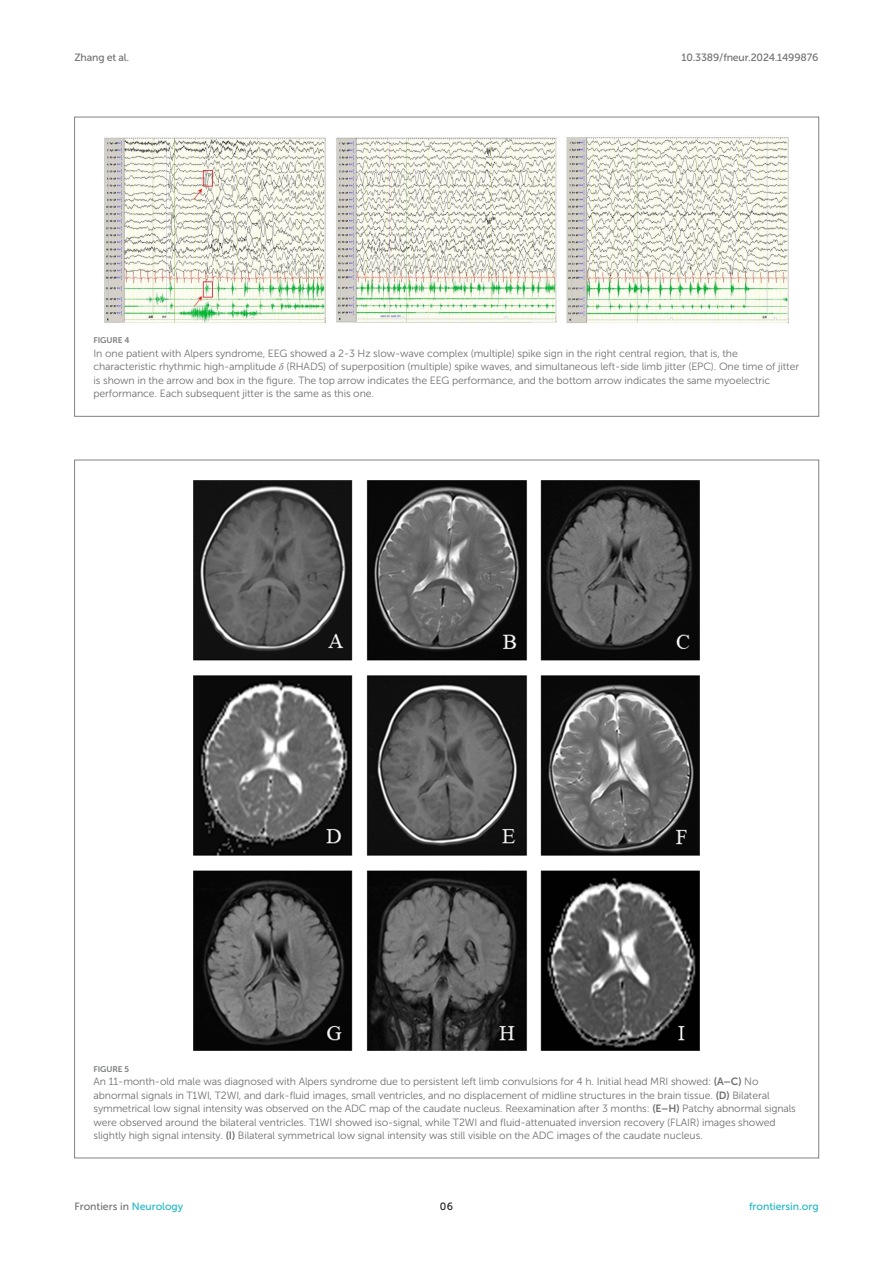
<style>
.page{position:relative;width:893px;height:1263px;background:#fff}
.page>*{position:absolute;margin:0;border:0;box-sizing:border-box;transform-origin:0 0}
.FIG_LEG{font:10.5px/13.5px "Museo Sans 300";letter-spacing:-.01em;color:#706f70}
.t1{font:10.5px "Museo Sans 500";letter-spacing:-.015em;color:#706f70}
.t2{font:10.5px "Museo Sans 500";color:#1db5c3}
.t3{font:10.5px "Museo Sans 500";color:#1b1c1b}
.FIG_HD{font:8.25px "Museo Sans 700";letter-spacing:-.01em;color:#7e7f7f}
.s1{font-family:"STIX General";font-style:italic}
.s2{font-family:"Museo Sans 700"}
.s3{color:#1db5c3}
</style>
<div class="page">
<img style="left:104px;top:137px;width:685px;height:187px">
<img style="left:193px;top:480px;width:507px;height:571px">
<p class="t1" style="left:74px;top:51px;width:56px">Zhang et al.</p>
<p class="t1" style="left:681px;top:51px;width:139px">10.3389/fneur.2024.1499876</p>
<p class="FIG_HD" style="left:94px;top:336px;width:37px">FIGURE 4</p>
<p class="FIG_LEG" style="left:94px;top:347px;width:707px">In one patient with Alpers syndrome, EEG showed a 2-3 Hz slow-wave complex (multiple) spike sign in the right central region, that is, the characteristic rhythmic high-amplitude <span class="s1">δ</span> (RHADS) of superposition (multiple) spike waves, and simultaneous left-side limb jitter (EPC). One time of jitter is shown in the arrow and box in the figure. The top arrow indicates the EEG performance, and the bottom arrow indicates the same myoelectric performance. Each subsequent jitter is the same as this one.</p>
<p class="FIG_HD" style="left:94px;top:1064px;width:37px">FIGURE 5</p>
<p class="FIG_LEG" style="left:94px;top:1075px;width:704px">An 11-month-old male was diagnosed with Alpers syndrome due to persistent left limb convulsions for 4 h. Initial head MRI showed: <span class="s2">(A–C)</span> No abnormal signals in T1WI, T2WI, and dark-fluid images, small ventricles, and no displacement of midline structures in the brain tissue. <span class="s2">(D)</span> Bilateral symmetrical low signal intensity was observed on the ADC map of the caudate nucleus. Reexamination after 3 months: <span class="s2">(E–H)</span> Patchy abnormal signals were observed around the bilateral ventricles. T1WI showed iso-signal, while T2WI and fluid-attenuated inversion recovery (FLAIR) images showed slightly high signal intensity. <span class="s2">(I)</span> Bilateral symmetrical low signal intensity was still visible on the ADC images of the caudate nucleus.</p>
<p class="t1" style="left:74px;top:1200px;width:110px">Frontiers in <span class="s3">Neurology</span></p>
<p class="t3" style="left:440px;top:1200px;width:15px">06</p>
<p class="t2" style="left:749px;top:1200px;width:71px">frontiersin.org</p>
</div>
